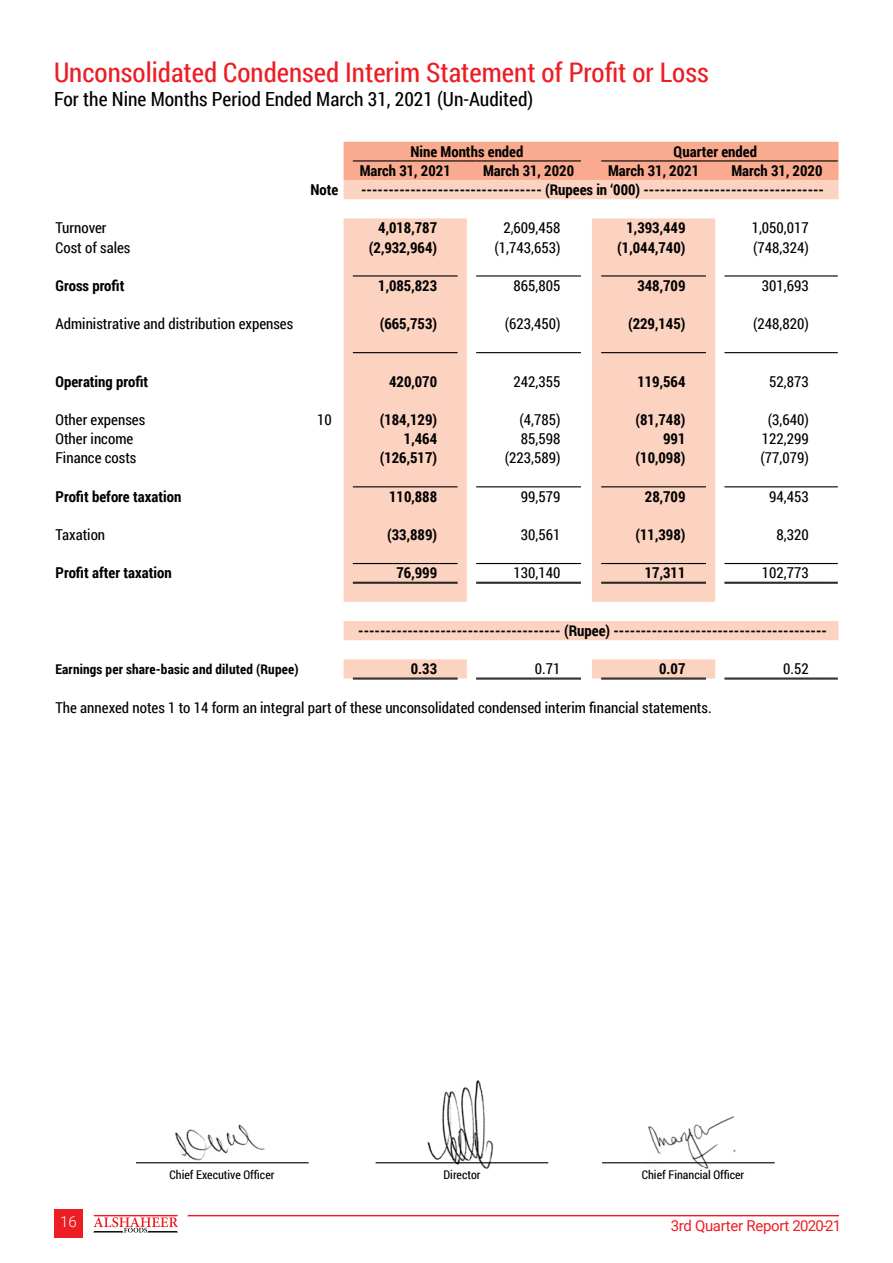
<style>
.page{position:relative;width:893px;height:1263px;background:#fff}
.page>*{position:absolute;margin:0;border:0;box-sizing:border-box;transform-origin:0 0}
.t1{font:27px "Roboto Condensed";color:#ed1d24}
.t2{font:19.5px "Roboto Condensed";color:#000}
.t3{font:700 15px "Roboto Condensed";color:#000}
.t4{font:15px "Roboto Condensed";color:#000}
.t5{font:15px "Roboto";letter-spacing:-.02em;color:#ed1d24}
.t6{font:300 15px "Roboto";color:#fff}
.t7{font:700 13.5px "Roboto Condensed";letter-spacing:.01em;color:#000}
.t8{font:12px "Roboto Condensed";color:#000}
</style>
<div class="page">
<div style="left:54px;top:1209px;width:29px;height:29px;background:#ed1d24"></div>
<svg style="left:93px;top:1215px;width:85px;height:17px"></svg>
<svg style="left:187px;top:1215px;width:652px;height:1px"></svg>
<img style="left:646px;top:1116px;width:91px;height:53px">
<hr style="left:136px;top:1162px;width:173px;height:1px;background:#000">
<hr style="left:376px;top:1162px;width:172px;height:1px;background:#000">
<hr style="left:602px;top:1162px;width:173px;height:1px;background:#000">
<img style="left:175px;top:1125px;width:89px;height:35px">
<img style="left:419px;top:1079px;width:82px;height:90px">
<svg style="left:344px;top:180px;width:494px;height:498px"></svg>
<div style="left:344px;top:142px;width:494px;height:38px;background:#f9aa8f"></div>
<hr style="left:353px;top:275px;width:105px;height:2px;background:#000">
<hr style="left:476px;top:275px;width:105px;height:2px;background:#000">
<hr style="left:601px;top:275px;width:105px;height:2px;background:#000">
<hr style="left:724px;top:275px;width:106px;height:2px;background:#000">
<svg style="left:830px;top:275px;width:8px;height:2px"></svg>
<hr style="left:353px;top:352px;width:105px;height:1px;background:#000">
<hr style="left:476px;top:352px;width:105px;height:1px;background:#000">
<hr style="left:601px;top:352px;width:105px;height:1px;background:#000">
<hr style="left:724px;top:352px;width:106px;height:1px;background:#000">
<hr style="left:353px;top:486px;width:105px;height:1px;background:#000">
<hr style="left:476px;top:486px;width:105px;height:1px;background:#000">
<hr style="left:601px;top:486px;width:105px;height:1px;background:#000">
<hr style="left:724px;top:486px;width:106px;height:1px;background:#000">
<hr style="left:353px;top:563px;width:105px;height:1px;background:#000">
<hr style="left:353px;top:582px;width:105px;height:1px;background:#000">
<hr style="left:353px;top:583px;width:105px;height:1px;background:#000">
<hr style="left:476px;top:563px;width:105px;height:1px;background:#000">
<hr style="left:476px;top:582px;width:105px;height:1px;background:#000">
<hr style="left:476px;top:583px;width:105px;height:1px;background:#000">
<hr style="left:601px;top:563px;width:105px;height:1px;background:#000">
<hr style="left:601px;top:582px;width:105px;height:1px;background:#000">
<hr style="left:601px;top:583px;width:105px;height:1px;background:#000">
<hr style="left:724px;top:563px;width:106px;height:1px;background:#000">
<hr style="left:724px;top:582px;width:106px;height:1px;background:#000">
<hr style="left:724px;top:583px;width:106px;height:1px;background:#000">
<svg style="left:830px;top:582px;width:8px;height:2px"></svg>
<hr style="left:353px;top:678px;width:105px;height:1px;background:#000">
<hr style="left:353px;top:679px;width:105px;height:1px;background:#000">
<hr style="left:476px;top:678px;width:105px;height:1px;background:#000">
<hr style="left:476px;top:679px;width:105px;height:1px;background:#000">
<hr style="left:601px;top:678px;width:105px;height:1px;background:#000">
<hr style="left:601px;top:679px;width:105px;height:1px;background:#000">
<hr style="left:724px;top:678px;width:106px;height:1px;background:#000">
<hr style="left:724px;top:679px;width:106px;height:1px;background:#000">
<svg style="left:830px;top:678px;width:8px;height:2px"></svg>
<h1 class="t1" style="left:54px;top:54px;width:656px">Unconsolidated Condensed Interim Statement of Profit or Loss</h1>
<h2 class="t2" style="left:54px;top:85px;width:481px">For the Nine Months Period Ended March 31, 2021 (Un-Audited)</h2>
<p class="t3" style="left:410px;top:141px;width:115px">Nine Months ended</p>
<p class="t3" style="left:673px;top:141px;width:85px">Quarter ended</p>
<p class="t3" style="left:360px;top:160px;width:93px">March 31, 2021</p>
<p class="t3" style="left:483px;top:160px;width:93px">March 31, 2020</p>
<p class="t3" style="left:608px;top:160px;width:93px">March 31, 2021</p>
<p class="t3" style="left:731px;top:160px;width:93px">March 31, 2020</p>
<p class="t3" style="left:310px;top:179px;width:29px">Note</p>
<p class="t3" style="left:361px;top:179px;width:464px">--------------------------------- (Rupees in ‘000) ---------------------------------</p>
<p class="t4" style="left:56px;top:218px;width:53px">Turnover</p>
<p class="t3" style="left:378px;top:217px;width:60px">4,018,787</p>
<p class="t4" style="left:503px;top:218px;width:59px">2,609,458</p>
<p class="t3" style="left:626px;top:217px;width:61px">1,393,449</p>
<p class="t4" style="left:752px;top:218px;width:59px">1,050,017</p>
<p class="t4" style="left:56px;top:237px;width:76px">Cost of sales</p>
<p class="t3" style="left:369px;top:237px;width:70px">(2,932,964)</p>
<p class="t4" style="left:494px;top:237px;width:67px">(1,743,653)</p>
<p class="t3" style="left:617px;top:237px;width:70px">(1,044,740)</p>
<p class="t4" style="left:753px;top:237px;width:57px">(748,324)</p>
<p class="t3" style="left:56px;top:275px;width:70px">Gross profit</p>
<p class="t3" style="left:378px;top:275px;width:60px">1,085,823</p>
<p class="t4" style="left:514px;top:275px;width:48px">865,805</p>
<p class="t3" style="left:637px;top:275px;width:50px">348,709</p>
<p class="t4" style="left:762px;top:275px;width:48px">301,693</p>
<p class="t4" style="left:55px;top:313px;width:239px">Administrative and distribution expenses</p>
<p class="t3" style="left:380px;top:313px;width:59px">(665,753)</p>
<p class="t4" style="left:505px;top:313px;width:57px">(623,450)</p>
<p class="t3" style="left:628px;top:313px;width:59px">(229,145)</p>
<p class="t4" style="left:753px;top:313px;width:57px">(248,820)</p>
<p class="t3" style="left:56px;top:371px;width:94px">Operating profit</p>
<p class="t3" style="left:389px;top:371px;width:50px">420,070</p>
<p class="t4" style="left:514px;top:371px;width:48px">242,355</p>
<p class="t3" style="left:637px;top:371px;width:50px">119,564</p>
<p class="t4" style="left:769px;top:371px;width:41px">52,873</p>
<p class="t4" style="left:56px;top:409px;width:91px">Other expenses</p>
<p class="t4" style="left:317px;top:409px;width:16px">10</p>
<p class="t3" style="left:380px;top:409px;width:59px">(184,129)</p>
<p class="t4" style="left:519px;top:409px;width:43px">(4,785)</p>
<p class="t3" style="left:635px;top:409px;width:51px">(81,748)</p>
<p class="t4" style="left:768px;top:409px;width:43px">(3,640)</p>
<p class="t4" style="left:56px;top:428px;width:79px">Other income</p>
<p class="t3" style="left:404px;top:428px;width:35px">1,464</p>
<p class="t4" style="left:521px;top:428px;width:41px">85,598</p>
<p class="t3" style="left:663px;top:428px;width:24px">991</p>
<p class="t4" style="left:762px;top:428px;width:48px">122,299</p>
<p class="t4" style="left:56px;top:448px;width:82px">Finance costs</p>
<p class="t3" style="left:380px;top:448px;width:59px">(126,517)</p>
<p class="t4" style="left:505px;top:448px;width:57px">(223,589)</p>
<p class="t3" style="left:636px;top:448px;width:51px">(10,098)</p>
<p class="t4" style="left:760px;top:448px;width:50px">(77,079)</p>
<p class="t3" style="left:56px;top:486px;width:127px">Profit before taxation</p>
<p class="t3" style="left:389px;top:486px;width:50px">110,888</p>
<p class="t4" style="left:521px;top:486px;width:41px">99,579</p>
<p class="t3" style="left:645px;top:486px;width:42px">28,709</p>
<p class="t4" style="left:769px;top:486px;width:41px">94,453</p>
<p class="t4" style="left:56px;top:524px;width:51px">Taxation</p>
<p class="t3" style="left:387px;top:524px;width:51px">(33,889)</p>
<p class="t4" style="left:521px;top:524px;width:41px">30,561</p>
<p class="t3" style="left:635px;top:524px;width:51px">(11,398)</p>
<p class="t4" style="left:777px;top:524px;width:34px">8,320</p>
<p class="t3" style="left:56px;top:563px;width:118px">Profit after taxation</p>
<p class="t3" style="left:396px;top:563px;width:42px">76,999</p>
<p class="t4" style="left:514px;top:563px;width:48px">130,140</p>
<p class="t3" style="left:645px;top:563px;width:42px">17,311</p>
<p class="t4" style="left:762px;top:563px;width:48px">102,773</p>
<p class="t3" style="left:358px;top:620px;width:470px">------------------------------------- (Rupee) ---------------------------------------</p>
<p class="t7" style="left:56px;top:659px;width:244px">Earnings per share-basic and diluted (Rupee)</p>
<p class="t3" style="left:411px;top:658px;width:28px">0.33</p>
<p class="t4" style="left:535px;top:658px;width:27px">0.71</p>
<p class="t3" style="left:659px;top:658px;width:28px">0.07</p>
<p class="t4" style="left:783px;top:658px;width:27px">0.52</p>
<p class="t4" style="left:55px;top:697px;width:658px">The annexed notes 1 to 14 form an integral part of these unconsolidated condensed interim financial statements.</p>
<p class="t8" style="left:170px;top:1167px;width:106px">Chief Executive Officer</p>
<p class="t8" style="left:443px;top:1167px;width:39px">Director</p>
<p class="t8" style="left:642px;top:1167px;width:104px">Chief Financial Officer</p>
<p class="t6" style="left:60px;top:1211px;width:18px">16</p>
<p class="t5" style="left:671px;top:1215px;width:172px">3rd Quarter Report 2020-21</p>
</div>
